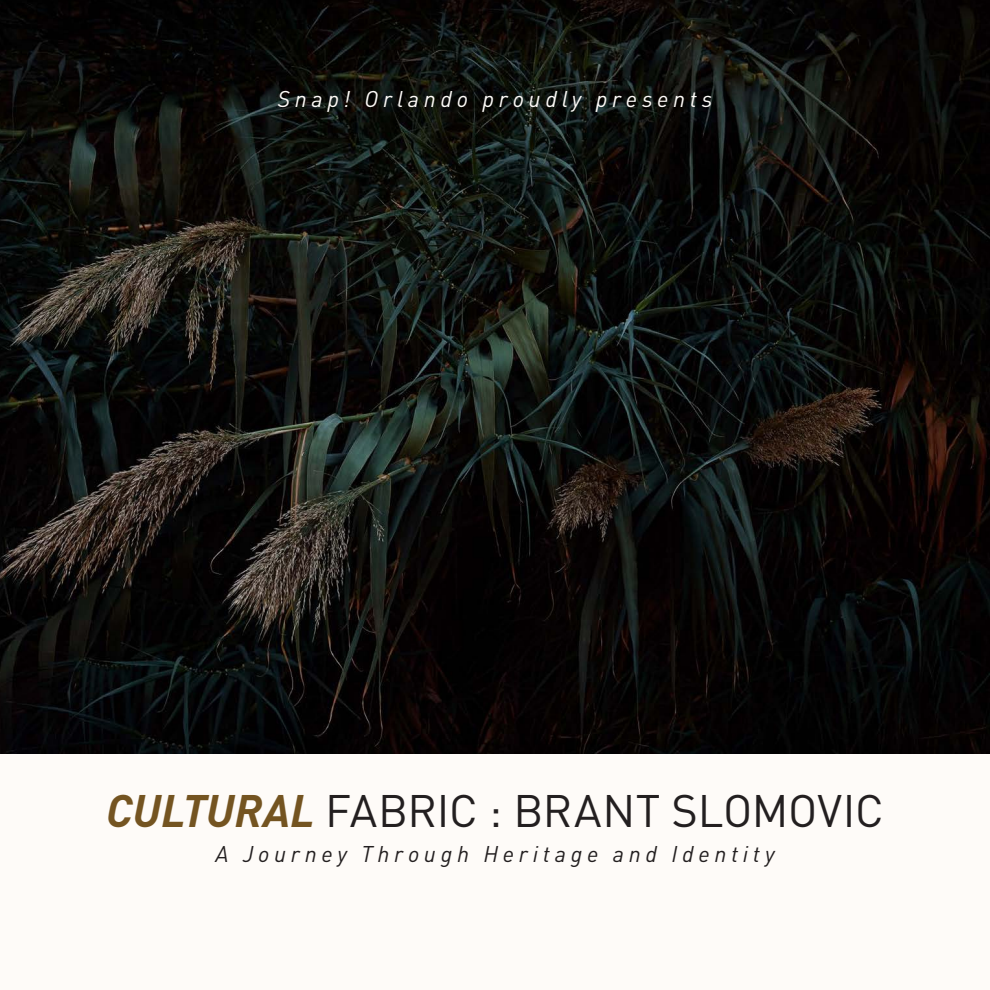
<style>
.page{position:relative;width:990px;height:990px;background:#fff}
.page>*{position:absolute;margin:0;border:0;box-sizing:border-box;transform-origin:0 0}
.t1{font:45px "DIN Pro";letter-spacing:-.01em;color:#231f20}
.t2{font:italic 22.5px "DIN Pro";letter-spacing:.21em;color:#231f20}
.t3{font:italic 22.5px "DIN Pro";letter-spacing:.21em;color:#fefbf8}
.s1{font-weight:700;font-style:italic;color:#745421}
</style>
<div class="page">
<div style="left:0;top:236px;width:990px;height:754px;background:#fefbf8"></div>
<img style="left:0;top:0;width:990px;height:753px">
<p class="t3" style="left:278px;top:85px;width:437px">Snap! Orlando proudly presents</p>
<h1 class="t1" style="left:106px;top:780px;width:779px"><span class="s1">CULTURAL</span> FABRIC : BRANT SLOMOVIC</h1>
<p class="t2" style="left:215px;top:840px;width:561px">A Journey Through Heritage and Identity</p>
</div>
